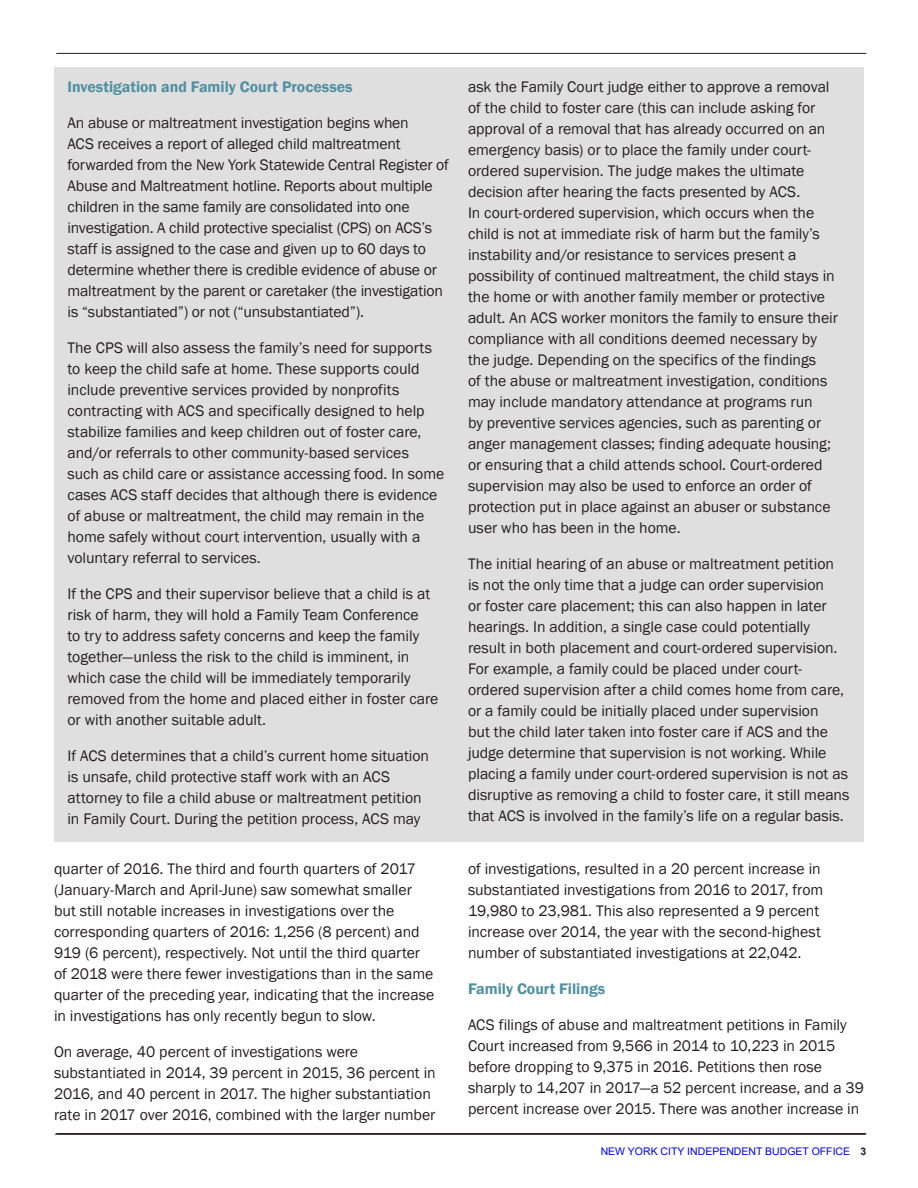
<style>
.page{position:relative;width:918px;height:1188px;background:#fff}
.page>*{position:absolute;margin:0;border:0;box-sizing:border-box;transform-origin:0 0}
.t1{font:15.75px/21px "Franklin Gothic";letter-spacing:-.005em;color:#231f20}
.t2{font:600 15.75px "Franklin Gothic";color:#5090a2}
.t3{font:10.5px "Arial";color:#00f}
.s1{font-weight:700;color:#231f20}
</style>
<div class="page">
<hr style="left:56px;top:1133px;width:810px;height:2px;background:#231f20">
<hr style="left:55px;top:1134px;width:810px;height:1px;background:#231f20">
<hr style="left:56px;top:53px;width:810px;height:1px;background:#231f20">
<div style="left:54px;top:67px;width:810px;height:775px;background:#e0dfdf"></div>
<p class="t2" style="left:68px;top:77px;width:287px">Investigation and Family Court Processes</p>
<p class="t1" style="left:68px;top:113px;width:383px">An abuse or maltreatment investigation begins when<br>ACS receives a report of alleged child maltreatment forwarded from the New York Statewide Central Register of Abuse and Maltreatment hotline. Reports about multiple children in the same family are consolidated into one investigation. A child protective specialist (CPS) on ACS’s staff is assigned to the case and given up to 60 days to determine whether there is credible evidence of abuse or maltreatment by the parent or caretaker (the investigation is “substantiated”) or not (“unsubstantiated”).</p>
<p class="t1" style="left:68px;top:338px;width:378px">The CPS will also assess the family’s need for supports to keep the child safe at home. These supports could include preventive services provided by nonprofits contracting with ACS and specifically designed to help stabilize families and keep children out of foster care, and/or referrals to other community-based services such as child care or assistance accessing food. In some cases ACS staff decides that although there is evidence of abuse or maltreatment, the child may remain in the home safely without court intervention, usually with a voluntary referral to services.</p>
<p class="t1" style="left:68px;top:584px;width:372px">If the CPS and their supervisor believe that a child is at risk of harm, they will hold a Family Team Conference<br>to try to address safety concerns and keep the family together—unless the risk to the child is imminent, in which case the child will be immediately temporarily removed from the home and placed either in foster care or with another suitable adult.</p>
<p class="t1" style="left:68px;top:746px;width:363px">If ACS determines that a child’s current home situation is unsafe, child protective staff work with an ACS attorney to file a child abuse or maltreatment petition in Family Court. During the petition process, ACS may</p>
<p class="t1" style="left:54px;top:858px;width:382px">quarter of 2016. The third and fourth quarters of 2017 (January-March and April-June) saw somewhat smaller but still notable increases in investigations over the corresponding quarters of 2016: 1,256 (8 percent) and 919 (6 percent), respectively. Not until the third quarter of 2018 were there fewer investigations than in the same quarter of the preceding year, indicating that the increase in investigations has only recently begun to slow.</p>
<p class="t1" style="left:54px;top:1041px;width:383px">On average, 40 percent of investigations were substantiated in 2014, 39 percent in 2015, 36 percent in 2016, and 40 percent in 2017. The higher substantiation rate in 2017 over 2016, combined with the larger number</p>
<p class="t1" style="left:468px;top:77px;width:371px">ask the Family Court judge either to approve a removal of the child to foster care (this can include asking for approval of a removal that has already occurred on an emergency basis) or to place the family under court&shy;ordered supervision. The judge makes the ultimate decision after hearing the facts presented by ACS.<br>In court-ordered supervision, which occurs when the child is not at immediate risk of harm but the family’s instability and/or resistance to services present a possibility of continued maltreatment, the child stays in the home or with another family member or protective adult. An ACS worker monitors the family to ensure their compliance with all conditions deemed necessary by the judge. Depending on the specifics of the findings<br>of the abuse or maltreatment investigation, conditions may include mandatory attendance at programs run<br>by preventive services agencies, such as parenting or anger management classes; finding adequate housing; or ensuring that a child attends school. Court-ordered supervision may also be used to enforce an order of protection put in place against an abuser or substance user who has been in the home.</p>
<p class="t1" style="left:468px;top:554px;width:383px">The initial hearing of an abuse or maltreatment petition<br>is not the only time that a judge can order supervision<br>or foster care placement; this can also happen in later hearings. In addition, a single case could potentially result in both placement and court-ordered supervision.<br>For example, a family could be placed under court&shy;ordered supervision after a child comes home from care, or a family could be initially placed under supervision<br>but the child later taken into foster care if ACS and the judge determine that supervision is not working. While placing a family under court-ordered supervision is not as disruptive as removing a child to foster care, it still means that ACS is involved in the family’s life on a regular basis.</p>
<p class="t1" style="left:468px;top:858px;width:357px">of investigations, resulted in a 20 percent increase in substantiated investigations from 2016 to 2017, from 19,980 to 23,981. This also represented a 9 percent increase over 2014, the year with the second-highest number of substantiated investigations at 22,042.</p>
<p class="t2" style="left:468px;top:979px;width:139px">Family Court Filings</p>
<p class="t1" style="left:468px;top:1014px;width:397px">ACS filings of abuse and maltreatment petitions in Family Court increased from 9,566 in 2014 to 10,223 in 2015 before dropping to 9,375 in 2016. Petitions then rose sharply to 14,207 in 2017—a 52 percent increase, and a 39 percent increase over 2015. There was another increase in</p>
<p class="t3" style="left:601px;top:1144px;width:267px">NEW YORK CITY INDEPENDENT BUDGET OFFICE <span class="s1">3</span></p>
</div>
